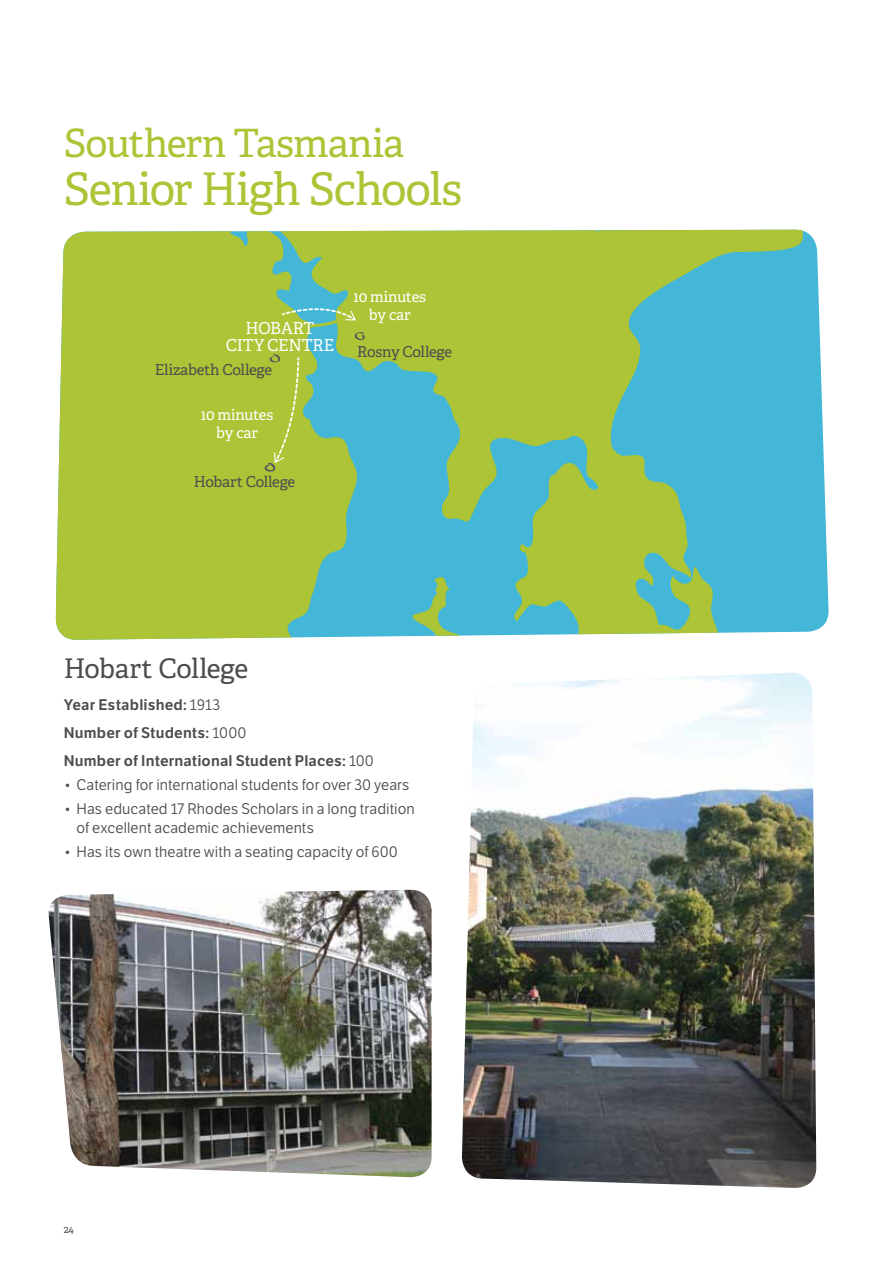
<style>
.page{position:relative;width:893px;height:1263px;background:#fff}
.page>*{position:absolute;margin:0;border:0;box-sizing:border-box;transform-origin:0 0}
.t1{font:45px "Adelle";letter-spacing:-.025em;color:#acc435}
.t2{font:39px "Adelle";letter-spacing:-.025em;color:#acc435}
.t3{font:27px "Adelle";letter-spacing:-.015em;color:#4d4d4f}
.t4{font:16.5px/16.5px "Adelle";letter-spacing:-.015em;color:#fff;text-align:center}
.t5{font:15px/19.5px "LFT Etica";letter-spacing:.005em;color:#4d4d4f}
.t6{font:600 15px/28px "LFT Etica";letter-spacing:.01em;color:#4d4d4f}
.t7{font:15px "Adelle";letter-spacing:-.015em;color:#4d4d4f}
.t8{font:15px/18px "Adelle";letter-spacing:-.02em;color:#fff;text-align:center}
.t9{font:10.5px "Adelle";color:#4d4d4f}
.s1{font-weight:400}
</style>
<div class="page">
<img style="left:461px;top:673px;width:355px;height:515px">
<svg style="left:803px;top:231px;width:26px;height:401px;fill:#44b6d7"></svg>
<div style="left:55px;top:231px;width:201px;height:409px;background:#acc435"></div>
<svg style="left:256px;top:230px;width:547px;height:408px;background:#79bd86"></svg>
<svg style="left:408px;top:572px;width:61px;height:66px;background:#60bbb5"></svg>
<svg style="left:263px;top:354px;width:37px;height:118px;background:#adc43d"></svg>
<svg style="left:281px;top:304px;width:85px;height:36px;background:#89c077"></svg>
<img style="left:48px;top:890px;width:384px;height:288px">
<h2 class="t2" style="left:64px;top:119px;width:342px">Southern Tasmania</h2>
<h1 class="t1" style="left:64px;top:161px;width:400px">Senior High Schools</h1>
<p class="t4" style="left:226px;top:320px;width:110px">HOBART<br>CITY CENTRE</p>
<p class="t7" style="left:155px;top:360px;width:119px">Elizabeth College</p>
<p class="t8" style="left:201px;top:406px;width:74px">10 minutes by car</p>
<p class="t7" style="left:194px;top:473px;width:103px">Hobart College</p>
<p class="t8" style="left:354px;top:288px;width:74px">10 minutes by car</p>
<p class="t7" style="left:357px;top:343px;width:96px">Rosny College</p>
<h3 class="t3" style="left:64px;top:652px;width:186px">Hobart College</h3>
<p class="t6" style="left:64px;top:691px;width:312px">Year Established: <span class="s1">1913<br></span>Number of Students: <span class="s1">1000<br></span>Number of International Student Places: <span class="s1">100</span></p>
<p class="t5" style="left:64px;top:775px;width:347px">• Catering for international students for over 30 years</p>
<p class="t5" style="left:77px;top:799px;width:340px;text-indent:-13px">• Has educated 17 Rhodes Scholars in a long tradition of excellent academic achievements</p>
<p class="t5" style="left:64px;top:842px;width:336px">• Has its own theatre with a seating capacity of 600</p>
<p class="t9" style="left:64px;top:1222px;width:12px">24</p>
</div>
